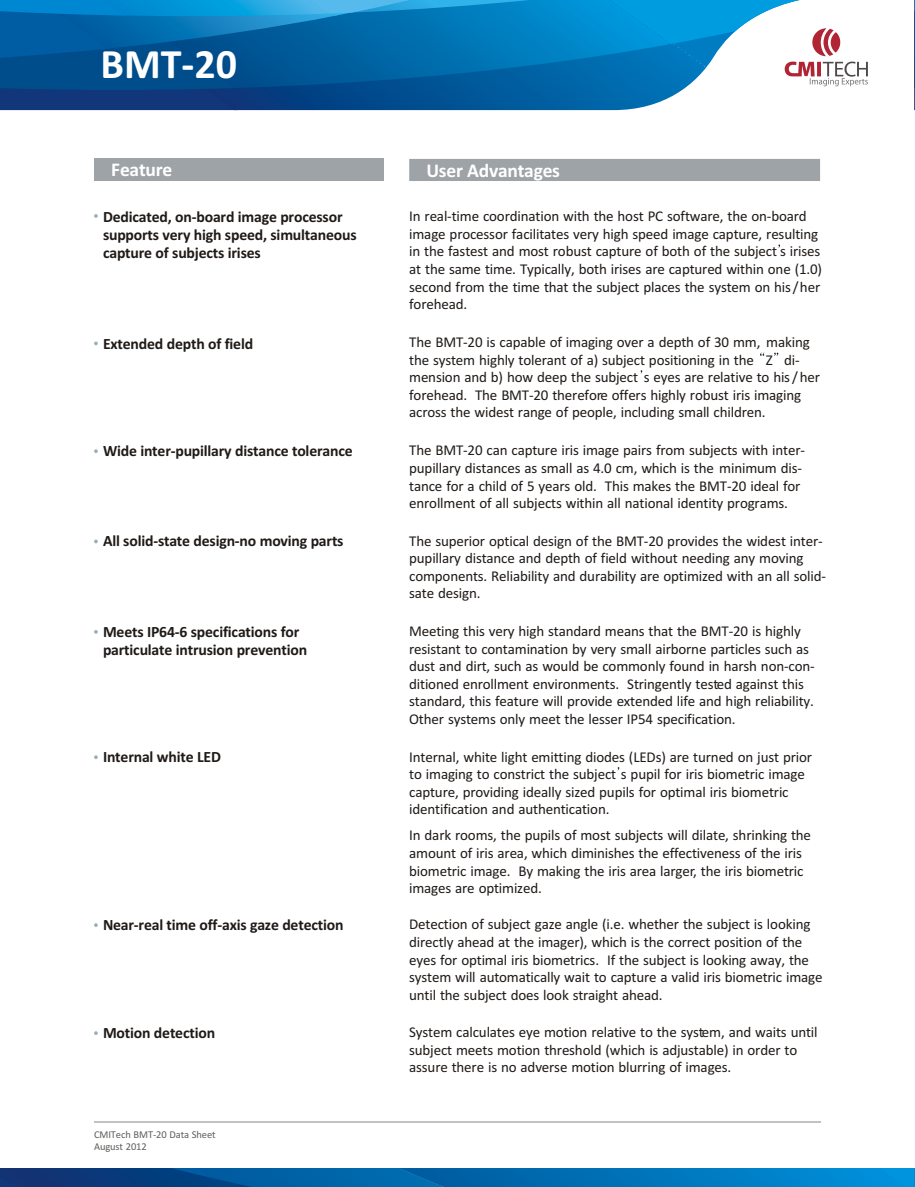
<style>
.page{position:relative;width:915px;height:1187px;background:#fff}
.page>*{position:absolute;margin:0;border:0;box-sizing:border-box;transform-origin:0 0}
.t1{font:700 42px "Calibri";color:#fff}
.t2{font:700 19.5px "Calibri";letter-spacing:-.01em;color:#fff}
.t3{font:700 15.75px/18.3px "Calibri";letter-spacing:-.01em;color:#1f1a17}
.t4{font:15px/17.5px "Calibri";letter-spacing:-.01em;color:#1f1a17}
.t5{font:10.5px/12.1px "Calibri";letter-spacing:-.01em;color:#615e5c}
</style>
<div class="page">
<svg style="left:0;top:1168px;width:915px;height:18px;background:#0264a8"></svg>
<hr style="left:94px;top:1120px;width:726px;height:2px;background:#c2c2c2">
<svg style="left:760px;top:352px;width:4px;height:4px"></svg>
<svg style="left:94px;top:341px;width:4px;height:4px"></svg>
<svg style="left:94px;top:449px;width:4px;height:4px"></svg>
<svg style="left:94px;top:539px;width:4px;height:4px"></svg>
<svg style="left:94px;top:630px;width:4px;height:3px"></svg>
<svg style="left:94px;top:755px;width:4px;height:4px"></svg>
<svg style="left:94px;top:923px;width:4px;height:4px"></svg>
<svg style="left:94px;top:1031px;width:4px;height:4px"></svg>
<div style="left:409px;top:159px;width:411px;height:22px;background:#9ea3a8"></div>
<div style="left:94px;top:159px;width:289px;height:22px;background:#9ea3a8"></div>
<svg style="left:94px;top:214px;width:4px;height:4px"></svg>
<svg style="left:914px;top:0;width:1px;height:110px"></svg>
<svg style="left:847px;top:62px;width:21px;height:24px"></svg>
<img style="left:0;top:90px;width:682px;height:20px">
<img style="left:0;top:0;width:841px;height:90px">
<svg style="left:0;top:0;width:587px;height:58px;background:#026eaf"></svg>
<img style="left:12px;top:0;width:405px;height:16px">
<h1 class="t1" style="left:100px;top:47px;width:138px">BMT-20</h1>
<h2 class="t2" style="left:111px;top:161px;width:63px">Feature</h2>
<h2 class="t2" style="left:426px;top:162px;width:135px">User Advantages</h2>
<p class="t3" style="left:103px;top:209px;width:255px">Dedicated, on-board image processor supports very high speed, simultaneous capture of subjects irises</p>
<p class="t4" style="left:409px;top:209px;width:414px">In real-time coordination with the host PC software, the on-board image processor facilitates very high speed image capture, resulting in the fastest and most robust capture of both of the subject s irises at the same time. Typically, both irises are captured within one (1.0) second from the time that the subject places the system on his / her forehead.</p>
<p class="t3" style="left:103px;top:336px;width:152px">Extended depth of field</p>
<p class="t4" style="left:409px;top:334px;width:412px">The BMT-20 is capable of imaging over a depth of 30 mm, making the system highly tolerant of a) subject positioning in the Z di&shy;mension and b) how deep the subject s eyes are relative to his / her forehead. The BMT-20 therefore offers highly robust iris imaging across the widest range of people, including small children.</p>
<p class="t3" style="left:103px;top:443px;width:251px">Wide inter-pupillary distance tolerance</p>
<p class="t4" style="left:409px;top:443px;width:397px">The BMT-20 can capture iris image pairs from subjects with inter&shy;pupillary distances as small as 4.0 cm, which is the minimum dis&shy;tance for a child of 5 years old. This makes the BMT-20 ideal for enrollment of all subjects within all national identity programs.</p>
<p class="t3" style="left:103px;top:533px;width:242px">All solid-state design-no moving parts</p>
<p class="t4" style="left:409px;top:533px;width:418px">The superior optical design of the BMT-20 provides the widest inter&shy;pupillary distance and depth of field without needing any moving components. Reliability and durability are optimized with an all solid&shy;sate design.</p>
<p class="t3" style="left:103px;top:623px;width:206px">Meets IP64-6 specifications for particulate intrusion prevention</p>
<p class="t4" style="left:409px;top:623px;width:407px">Meeting this very high standard means that the BMT-20 is highly resistant to contamination by very small airborne particles such as dust and dirt, such as would be commonly found in harsh non-con&shy;ditioned enrollment environments. Stringently tested against this standard, this feature will provide extended life and high reliability.<br>Other systems only meet the lesser IP54 specification.</p>
<p class="t3" style="left:103px;top:748px;width:119px">Internal white LED</p>
<p class="t4" style="left:409px;top:749px;width:404px">Internal, white light emitting diodes (LEDs) are turned on just prior to imaging to constrict the subject s pupil for iris biometric image capture, providing ideally sized pupils for optimal iris biometric identification and authentication.</p>
<p class="t4" style="left:409px;top:828px;width:403px">In dark rooms, the pupils of most subjects will dilate, shrinking the amount of iris area, which diminishes the effectiveness of the iris biometric image. By making the iris area larger, the iris biometric images are optimized.</p>
<p class="t3" style="left:103px;top:916px;width:242px">Near-real time off-axis gaze detection</p>
<p class="t4" style="left:409px;top:917px;width:415px">Detection of subject gaze angle (i.e. whether the subject is looking directly ahead at the imager), which is the correct position of the eyes for optimal iris biometrics. If the subject is looking away, the system will automatically wait to capture a valid iris biometric image until the subject does look straight ahead.</p>
<p class="t3" style="left:103px;top:1024px;width:114px">Motion detection</p>
<p class="t4" style="left:409px;top:1024px;width:410px">System calculates eye motion relative to the system, and waits until subject meets motion threshold (which is adjustable) in order to assure there is no adverse motion blurring of images.</p>
<p class="t5" style="left:94px;top:1129px;width:123px">CMITech BMT-20 Data Sheet<br>August 2012</p>
</div>
